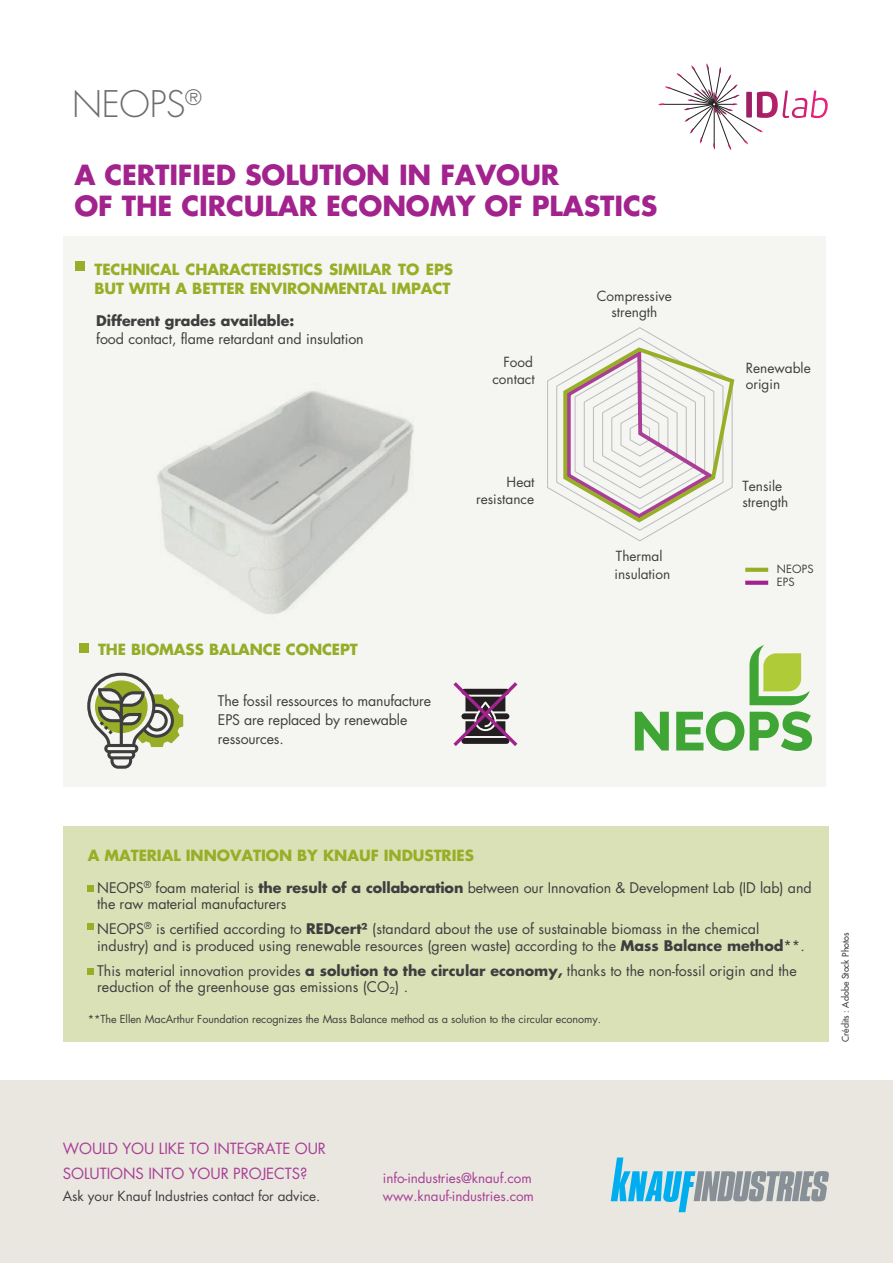
<style>
.page{position:relative;width:893px;height:1263px;background:#fff}
.page>*{position:absolute;margin:0;border:0;box-sizing:border-box;transform-origin:0 0}
._01_Titel_26_32_bold{font:300 35.7px "Futura";letter-spacing:-.01em;color:#6c6d70}
._01_Titel_26_32_bold-2{font:700 27px/31.7px "Futura Std";letter-spacing:-.005em;color:#a2238e}
._01_Titel_26_32_bold-3{font:700 15px/19.5px "Futura Std";letter-spacing:-.005em;color:#97ae26}
.t1{font:15px/24.3px "Futura Std";letter-spacing:-.005em;color:#a83d96}
._01_Titel_26_32_bold-4{font:700 15px "Futura Std";letter-spacing:-.005em;color:#93ad28}
._01_Titel_26_32_bold-5{font:14.25px/18.6px "Futura Std";color:#3e3e3f}
.t2{font:13.65px/16.4px "Futura Std";color:#3e3e3f}
.t3{font:13.5px/18px "Futura Std";letter-spacing:-.005em;color:#a83d96}
.t4{font:13.5px "Futura Std";letter-spacing:-.005em;color:#3e3e3f}
.t5{font:11.1px "Futura";letter-spacing:.01em;color:#3e3e3f}
.t6{font:11.1px "Futura Std";color:#3e3e3f}
._01_Titel_26_32_bold-6{font:10.8px "Futura Std";letter-spacing:-.005em;color:#3e3e3f}
.t7{font:9px "Futura";color:#3e3e3f}
.s1{font-weight:700}
.s2{font-family:"Futura"}
</style>
<div class="page">
<div style="left:64px;top:827px;width:765px;height:215px;background:#dae1b6"></div>
<div style="left:63px;top:236px;width:762px;height:551px;background:#f5f5f1"></div>
<svg style="left:88px;top:885px;width:6px;height:6px"></svg>
<svg style="left:88px;top:924px;width:6px;height:6px"></svg>
<div style="left:88px;top:968px;width:6px;height:7px;background:#97ae26"></div>
<img style="left:157px;top:391px;width:257px;height:223px">
<div style="left:79px;top:643px;width:10px;height:10px;background:#97ae26"></div>
<svg style="left:547px;top:327px;width:188px;height:214px"></svg>
<svg style="left:745px;top:568px;width:23px;height:4px"></svg>
<svg style="left:745px;top:581px;width:23px;height:4px"></svg>
<div style="left:0;top:1081px;width:893px;height:182px;background:#e9e7df"></div>
<svg style="left:611px;top:1157px;width:218px;height:55px"></svg>
<svg style="left:658px;top:63px;width:170px;height:87px"></svg>
<div style="left:75px;top:261px;width:10px;height:9px;background:#97ae26"></div>
<svg style="left:453px;top:682px;width:65px;height:64px"></svg>
<svg style="left:749px;top:645px;width:61px;height:60px"></svg>
<svg style="left:635px;top:711px;width:177px;height:40px"></svg>
<svg style="left:87px;top:673px;width:96px;height:96px"></svg>
<p class="_01_Titel_26_32_bold" style="left:72px;top:82px;width:131px">NEOPS<sup>®</sup></p>
<p class="_01_Titel_26_32_bold-2" style="left:74px;top:158px;width:585px">A CERTIFIED SOLUTION IN FAVOUR<br>OF THE CIRCULAR ECONOMY OF PLASTICS</p>
<p class="_01_Titel_26_32_bold-3" style="left:94px;top:259px;width:360px">TECHNICAL CHARACTERISTICS SIMILAR TO EPS<br>BUT WITH A BETTER ENVIRONMENTAL IMPACT</p>
<p class="_01_Titel_26_32_bold-5" style="left:96px;top:312px;width:269px;line-height:18px"><span class="s1">Different grades available:<br></span>food contact, flame retardant and insulation</p>
<p class="t2" style="left:492px;top:354px;width:44px;line-height:17.2px;text-align:right">Food contact</p>
<p class="t2" style="left:476px;top:474px;width:60px;text-align:right">Heat resistance</p>
<p class="_01_Titel_26_32_bold-4" style="left:98px;top:639px;width:261px">THE BIOMASS BALANCE CONCEPT</p>
<p class="_01_Titel_26_32_bold-5" style="left:218px;top:692px;width:215px">The fossil ressources to manufacture<br>EPS are replaced by renewable ressources.</p>
<p class="t2" style="left:597px;top:288px;width:77px;text-align:center">Compressive strength</p>
<p class="t2" style="left:614px;top:547px;width:57px;line-height:17.7px">Thermal insulation</p>
<p class="t2" style="left:746px;top:359px;width:66px">Renewable origin</p>
<p class="t2" style="left:742px;top:478px;width:47px">Tensile strength</p>
<p class="t5" style="left:777px;top:561px;width:38px">NEOPS</p>
<p class="t6" style="left:777px;top:575px;width:19px">EPS</p>
<p class="_01_Titel_26_32_bold-3" style="left:88px;top:845px;width:388px">A MATERIAL INNOVATION BY KNAUF INDUSTRIES</p>
<p class="_01_Titel_26_32_bold-5" style="left:97px;top:880px;width:716px;line-height:16px">NEOPS<sup>®</sup> foam material is <span class="s1">the result of a collaboration</span> between our Innovation &amp; Development Lab (ID lab) and the raw material manufacturers</p>
<p class="_01_Titel_26_32_bold-5" style="left:97px;top:920px;width:709px;line-height:17.1px">NEOPS<sup>®</sup> is certified according to <span class="s1">REDcert²</span> (standard about the use of sustainable biomass in the chemical industry) and is produced using renewable resources (green waste) according to the <span class="s1">Mass Balance method</span>**.</p>
<p class="_01_Titel_26_32_bold-5" style="left:97px;top:962px;width:701px;line-height:16.8px">This material innovation provides <span class="s1">a solution to the circular economy,</span> thanks to the non-fossil origin and the reduction of the greenhouse gas emissions (CO<sub>2</sub>) .</p>
<p class="_01_Titel_26_32_bold-6" style="left:88px;top:1012px;width:515px"><span class="s2">**</span>The Ellen MacArthur Foundation recognizes the Mass Balance method as a solution to the circular economy.</p>
<p class="t7" style="left:840px;top:1042px;width:111px;rotate:-90deg">Crédits : Adobe Stock Photos</p>
<p class="t1" style="left:63px;top:1137px;width:265px">WOULD YOU LIKE TO INTEGRATE OUR<br>SOLUTIONS INTO YOUR PROJECTS?</p>
<p class="t4" style="left:63px;top:1188px;width:259px">Ask your Knauf Industries contact for advice.</p>
<p class="t3" style="left:383px;top:1169px;width:153px">info-industries@knauf.com <span class="s2">www.knauf-industries.com</span></p>
</div>
